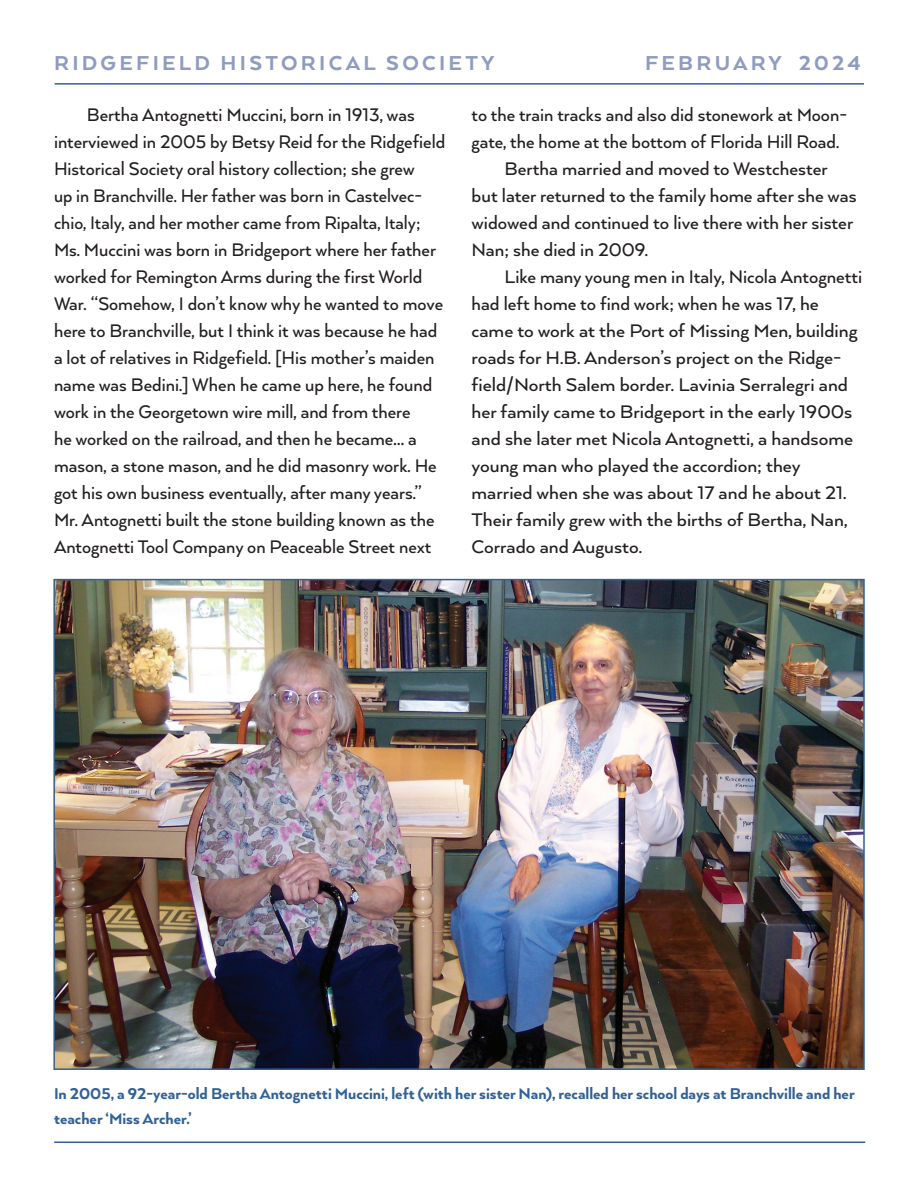
<style>
.page{position:relative;width:918px;height:1188px;background:#fff}
.page>*{position:absolute;margin:0;border:0;box-sizing:border-box;transform-origin:0 0}
.t1{font:800 23.25px "Arquitecta";letter-spacing:.14em;color:#8f9cbf}
.t2{font:500 21px/27px "Arquitecta";color:#231f20}
.t3{font:800 18px/25.5px "Arquitecta";color:#316196}
</style>
<div class="page">
<hr style="left:55px;top:83px;width:809px;height:2px;background:#316196">
<img style="left:56px;top:582px;width:806px;height:485px">
<hr style="left:54px;top:1142px;width:811px;height:1px;background:#316196">
<p class="t1" style="left:54px;top:48px;width:442px">RIDGEFIELD HISTORICAL SOCIETY</p>
<p class="t1" style="left:645px;top:48px;width:217px">FEBRUARY 2024</p>
<p class="t2" style="left:54px;top:100px;width:393px;text-indent:33px">Bertha Antognetti Muccini, born in 1913, was interviewed in 2005 by Betsy Reid for the Ridgefield Historical Society oral history collection; she grew<br>up in Branchville. Her father was born in Castelvec&shy;chio, Italy, and her mother came from Ripalta, Italy; Ms. Muccini was born in Bridgeport where her father worked for Remington Arms during the first World War. “Somehow, I don’t know why he wanted to move here to Branchville, but I think it was because he had a lot of relatives in Ridgefield. [His mother’s maiden name was Bedini.] When he came up here, he found work in the Georgetown wire mill, and from there<br>he worked on the railroad, and then he became… a mason, a stone mason, and he did masonry work. He got his own business eventually, after many years.” Mr. Antognetti built the stone building known as the Antognetti Tool Company on Peaceable Street next</p>
<p class="t2" style="left:472px;top:101px;width:377px">to the train tracks and also did stonework at Moon-</p>
<p class="t2" style="left:472px;top:127px;width:369px">gate, the home at the bottom of Florida Hill Road.</p>
<p class="t2" style="left:505px;top:154px;width:325px">Bertha married and moved to Westchester</p>
<p class="t2" style="left:472px;top:181px;width:387px">but later returned to the family home after she was</p>
<p class="t2" style="left:472px;top:208px;width:383px">widowed and continued to live there with her sister</p>
<p class="t2" style="left:472px;top:236px;width:178px">Nan; she died in 2009.</p>
<p class="t2" style="left:505px;top:262px;width:359px">Like many young men in Italy, Nicola Antognetti</p>
<p class="t2" style="left:472px;top:289px;width:349px">had left home to find work; when he was 17, he</p>
<p class="t2" style="left:472px;top:316px;width:387px">came to work at the Port of Missing Men, building</p>
<p class="t2" style="left:472px;top:343px;width:372px">roads for H.B. Anderson’s project on the Ridge-</p>
<p class="t2" style="left:472px;top:370px;width:378px">field/North Salem border. Lavinia Serralegri and</p>
<p class="t2" style="left:472px;top:397px;width:382px">her family came to Bridgeport in the early 1900s</p>
<p class="t2" style="left:472px;top:424px;width:383px">and she later met Nicola Antognetti, a handsome</p>
<p class="t2" style="left:472px;top:452px;width:330px">young man who played the accordion; they</p>
<p class="t2" style="left:472px;top:479px;width:377px">married when she was about 17 and he about 21.</p>
<p class="t2" style="left:472px;top:506px;width:377px">Their family grew with the births of Bertha, Nan,</p>
<p class="t2" style="left:472px;top:533px;width:172px">Corrado and Augusto.</p>
<p class="t3" style="left:54px;top:1080px;width:802px">In 2005, a 92-year-old Bertha Antognetti Muccini, left (with her sister Nan), recalled her school days at Branchville and her teacher ‘Miss Archer.’</p>
</div>
